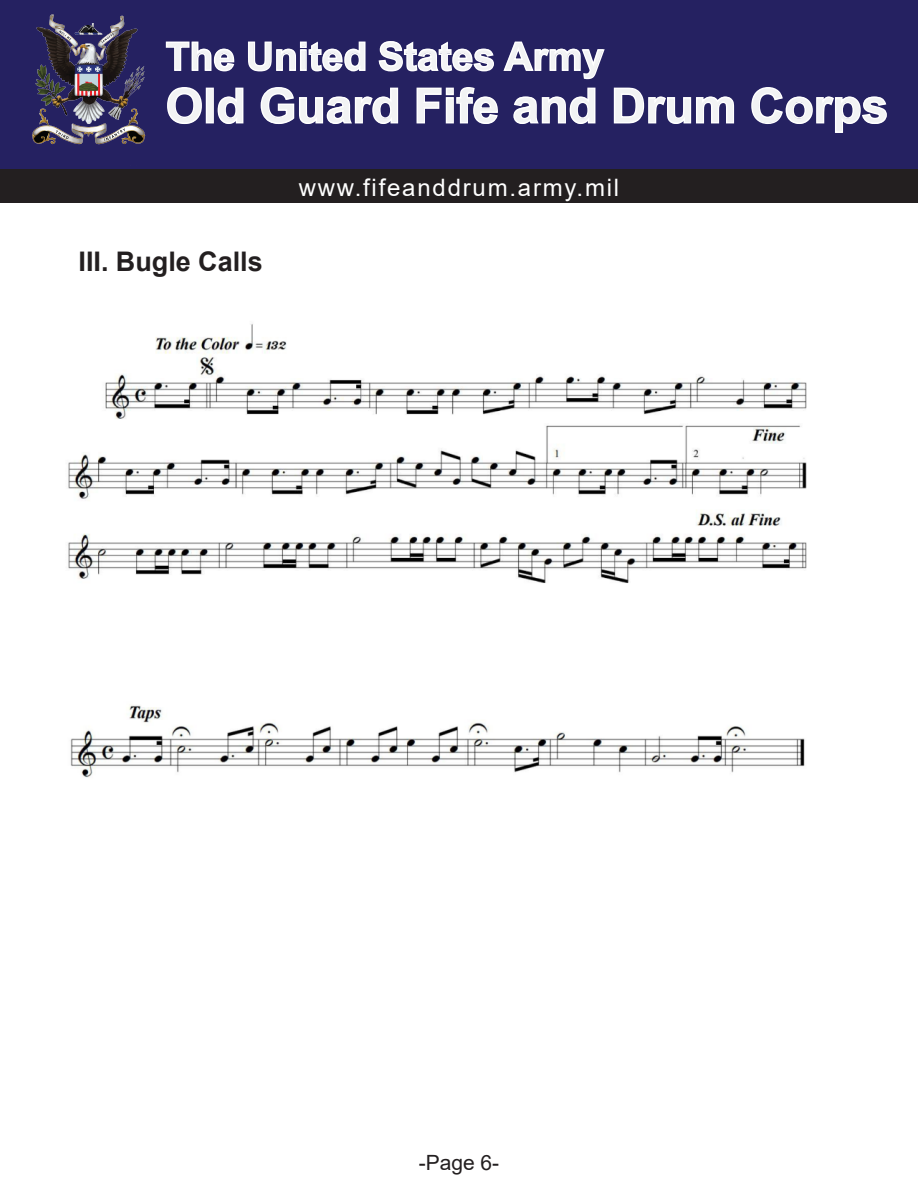
<style>
.page{position:relative;width:918px;height:1188px;background:#fff}
.page>*{position:absolute;margin:0;border:0;box-sizing:border-box;transform-origin:0 0}
.t1{font:700 48px "Arial";color:#f2f3f4}
.t2{font:700 39px "Arial";color:#f2f3f4}
.t3{font:700 27px "Arial";color:#231f20}
.t4{font:24px "Arial";letter-spacing:.075em;color:#fff}
.t5{font:21px "Arial";color:#231f20}
</style>
<div class="page">
<div style="left:0;top:0;width:918px;height:170px;background:#252161"></div>
<svg style="left:166px;top:41px;width:69px;height:31px"></svg>
<svg style="left:248px;top:41px;width:118px;height:31px"></svg>
<svg style="left:378px;top:41px;width:116px;height:31px"></svg>
<svg style="left:503px;top:41px;width:102px;height:39px"></svg>
<svg style="left:167px;top:87px;width:35px;height:37px"></svg>
<div style="left:206px;top:88px;width:8px;height:35px;border:2px solid #fff"></div>
<svg style="left:217px;top:87px;width:27px;height:37px"></svg>
<svg style="left:260px;top:87px;width:139px;height:37px"></svg>
<svg style="left:416px;top:87px;width:82px;height:37px"></svg>
<svg style="left:513px;top:87px;width:83px;height:37px"></svg>
<svg style="left:613px;top:87px;width:122px;height:37px"></svg>
<svg style="left:751px;top:87px;width:136px;height:46px"></svg>
<div style="left:0;top:170px;width:918px;height:33px;background:#231f20"></div>
<img style="left:32px;top:14px;width:134px;height:131px">
<img style="left:68px;top:323px;width:739px;height:455px">
<p class="t2" style="left:166px;top:29px;width:440px">The United States Army</p>
<p class="t1" style="left:166px;top:72px;width:724px">Old Guard Fife and Drum Corps</p>
<p class="t3" style="left:79px;top:242px;width:186px">III. Bugle Calls</p>
<p class="t4" style="left:299px;top:171px;width:322px">www.fifeanddrum.army.mil</p>
<p class="t5" style="left:419px;top:1148px;width:82px">-Page 6-</p>
</div>
